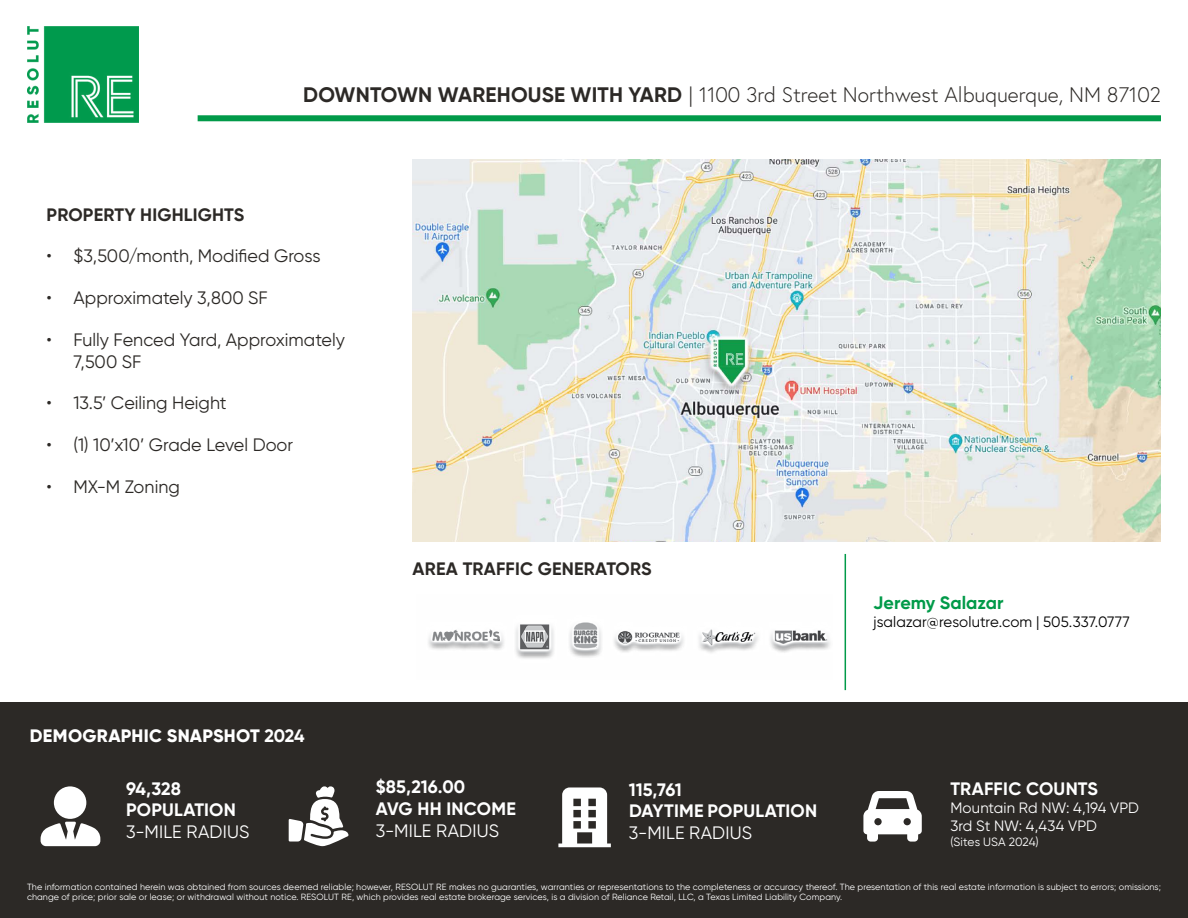
<style>
.page{position:relative;width:1188px;height:918px;background:#fff}
.page>*{position:absolute;margin:0;border:0;box-sizing:border-box;transform-origin:0 0}
.t1{font:300 21px "Europa";color:#2c2926}
.t2{font:18px/21.6px "Gilroy";color:#2c2926}
.t3{font:700 18px/21.6px "Gilroy";letter-spacing:.01em;color:#fff}
.t4{font:700 18px "Gilroy";letter-spacing:.01em;color:#2c2926}
.t5{font:18px "Gilroy";letter-spacing:.01em;color:#fff}
.t6{font:800 18px "Gilroy";letter-spacing:.015em;color:#fff}
.t7{font:700 18px "Gilroy";letter-spacing:.005em;color:#019a49}
.t8{font:15px/18px "Gilroy";letter-spacing:.005em;color:#fff}
.t9{font:15px "Gilroy";letter-spacing:.005em;color:#000}
.t10{font:12px "Gilroy";letter-spacing:.005em;color:#fff}
.t11{font:9px/10.5px "Gilroy";letter-spacing:.01em;color:#fff}
.s1{font-family:"Gilroy";font-weight:700}
.s2{font-weight:700}
</style>
<div class="page">
<img style="left:413px;top:160px;width:748px;height:382px">
<img style="left:428px;top:622px;width:402px;height:37px">
<hr style="left:845px;top:554px;width:1px;height:136px;background:#019a49">
<div style="left:0;top:702px;width:1188px;height:216px;background:#2c2926"></div>
<img style="left:27px;top:27px;width:112px;height:95px">
<div style="left:54px;top:786px;width:32px;height:33px;background:#fff;border-radius:50%"></div>
<svg style="left:41px;top:822px;width:59px;height:24px"></svg>
<svg style="left:289px;top:786px;width:59px;height:60px"></svg>
<svg style="left:863px;top:791px;width:59px;height:51px"></svg>
<svg style="left:558px;top:787px;width:53px;height:60px"></svg>
<div style="left:198px;top:115px;width:963px;height:6px;background:#019a49"></div>
<h2 class="t4" style="left:47px;top:203px;width:199px">PROPERTY HIGHLIGHTS</h2>
<h1 class="t1" style="left:303px;top:81px;width:859px"><span class="s1">DOWNTOWN WAREHOUSE WITH YARD</span> | 1100 3rd Street Northwest Albuquerque, NM 87102</h1>
<h2 class="t2" style="left:47px;top:245px;width:276px">• $3,500/month, Modified Gross</h2>
<h2 class="t2" style="left:47px;top:287px;width:223px">• Approximately 3,800 SF</h2>
<h2 class="t2" style="left:74px;top:329px;width:273px;text-indent:-27px">• Fully Fenced Yard, Approximately<br>7,500 SF</h2>
<h2 class="t2" style="left:47px;top:392px;width:182px">• 13.5’ Ceiling Height</h2>
<h2 class="t2" style="left:47px;top:434px;width:248px">• (1) 10’x10’ Grade Level Door</h2>
<h2 class="t2" style="left:47px;top:476px;width:135px">• MX-M Zoning</h2>
<h2 class="t4" style="left:413px;top:558px;width:240px">AREA TRAFFIC GENERATORS</h2>
<h2 class="t6" style="left:30px;top:724px;width:276px">DEMOGRAPHIC SNAPSHOT <span class="s2">2024</span></h2>
<h2 class="t3" style="left:126px;top:777px;width:111px">94,328<br>POPULATION</h2>
<h2 class="t5" style="left:126px;top:820px;width:125px">3-MILE RADIUS</h2>
<h2 class="t3" style="left:376px;top:776px;width:142px">$85,216.00<br>AVG HH INCOME</h2>
<h2 class="t5" style="left:376px;top:819px;width:125px">3-MILE RADIUS</h2>
<h2 class="t3" style="left:629px;top:778px;width:190px">115,761<br>DAYTIME POPULATION</h2>
<h2 class="t5" style="left:629px;top:822px;width:125px">3-MILE RADIUS</h2>
<h2 class="t7" style="left:873px;top:591px;width:132px">Jeremy Salazar</h2>
<h3 class="t9" style="left:873px;top:612px;width:258px">jsalazar@resolutre.com | 505.337.0777</h3>
<h2 class="t3" style="left:950px;top:778px;width:149px">TRAFFIC COUNTS</h2>
<h3 class="t8" style="left:950px;top:799px;width:190px">Mountain Rd NW: 4,194 VPD<br>3rd St NW: 4,434 VPD</h3>
<h3 class="t10" style="left:950px;top:834px;width:90px">(Sites USA 2024)</h3>
<p class="t11" style="left:27px;top:881px;width:1135px">The information contained herein was obtained from sources deemed reliable; however, RESOLUT RE makes no guaranties, warranties or representations to the completeness or accuracy thereof. The presentation of this real estate information is subject to errors; omissions; change of price; prior sale or lease; or withdrawal without notice. RESOLUT RE, which provides real estate brokerage services, is a division of Reliance Retail, LLC, a Texas Limited Liability Company.</p>
</div>
